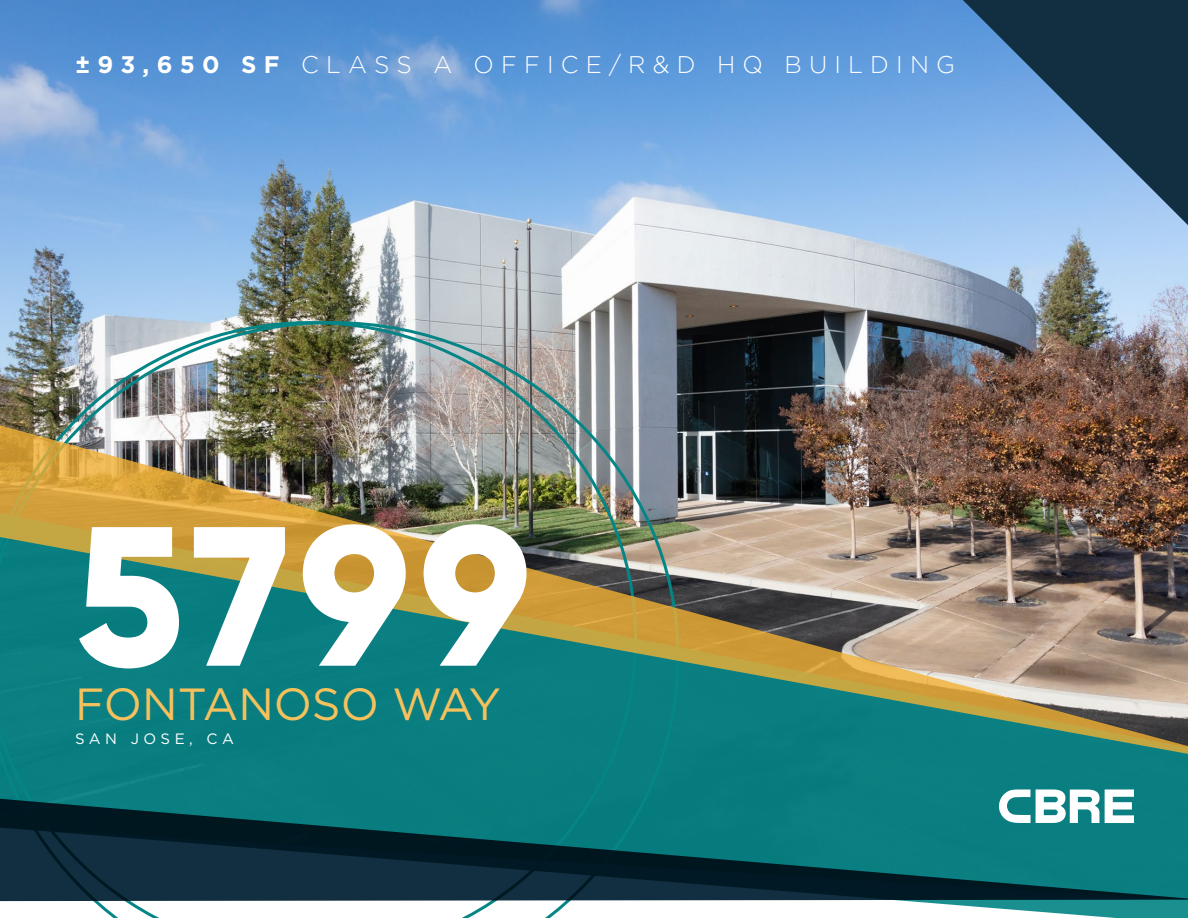
<style>
.page{position:relative;width:1188px;height:918px;background:#fff}
.page>*{position:absolute;margin:0;border:0;box-sizing:border-box;transform-origin:0 0}
.t1{font:800 198px "Gilroy";color:#fff}
.t2{font:45px "Gotham";letter-spacing:-.005em;color:#f5c15d}
.t3{font:300 24px "Gotham";letter-spacing:.3em;color:#fff}
.t4{font:15px "Gotham";letter-spacing:.3em;color:#fff}
.s1{font-weight:700}
</style>
<div class="page">
<img style="left:0;top:0;width:1188px;height:422px">
<svg style="left:679px;top:770px;width:509px;height:148px;fill:#0b7f81"></svg>
<svg style="left:999px;top:789px;width:135px;height:7px"></svg>
<svg style="left:963px;top:0;width:225px;height:225px;background:#4e7396"></svg>
<img style="left:0;top:321px;width:679px;height:597px">
<img style="left:0;top:422px;width:1188px;height:348px">
<svg style="left:0;top:796px;width:1188px;height:105px;background:#0e535b"></svg>
<p class="t3" style="left:75px;top:50px;width:881px"><span class="s1">±93,650 SF</span> CLASS A OFFICE/R&amp;D HQ BUILDING</p>
<p class="t1" style="left:75px;top:472px;width:457px">5799</p>
<p class="t2" style="left:75px;top:675px;width:428px">FONTANOSO WAY</p>
<p class="t4" style="left:75px;top:729px;width:160px">SAN JOSE, CA</p>
</div>
